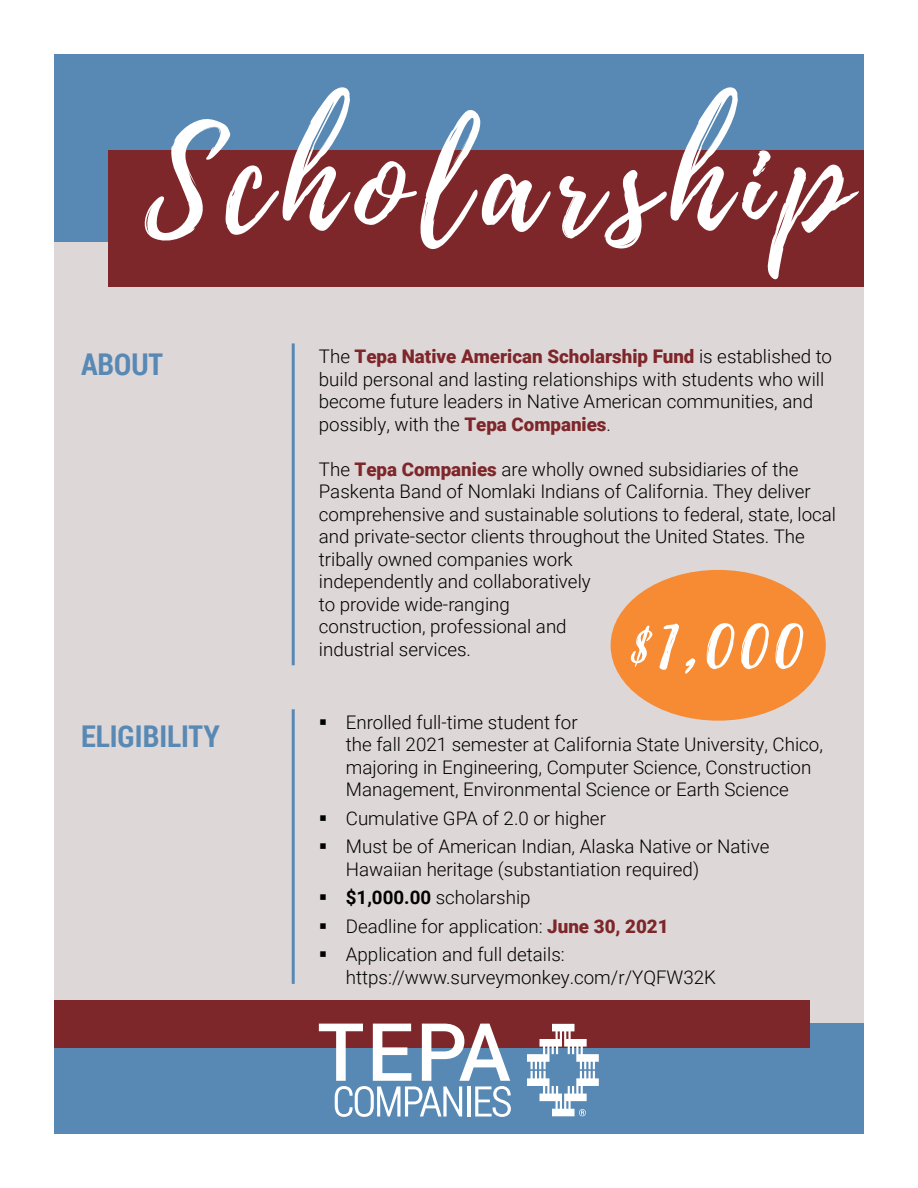
<style>
.page{position:relative;width:918px;height:1188px;background:#fff}
.page>*{position:absolute;margin:0;border:0;box-sizing:border-box;transform-origin:0 0}
.t1{font:135px "Playlist Script";letter-spacing:.1em;color:#fff}
.t2{font:72px "Playlist Script";color:#fff}
.t3{font:700 30px "Roboto Condensed";color:#5889b4}
.t4{font:300 18.75px/22.5px "Roboto";color:#000}
.s1{font-weight:900;color:#7e272a}
.s2{font-weight:700}
</style>
<div class="page">
<div style="left:54px;top:54px;width:810px;height:1080px;background:#ded7d8"></div>
<div style="left:54px;top:54px;width:810px;height:188px;background:#5889b4"></div>
<div style="left:108px;top:150px;width:756px;height:137px;background:#7e272a"></div>
<div style="left:54px;top:1024px;width:810px;height:110px;background:#5889b4"></div>
<div style="left:54px;top:1000px;width:756px;height:47px;background:#7e272a"></div>
<svg style="left:319px;top:1024px;width:192px;height:93px"></svg>
<svg style="left:527px;top:1024px;width:72px;height:92px"></svg>
<hr style="left:292px;top:343px;width:3px;height:322px;background:#5889b4">
<hr style="left:292px;top:709px;width:3px;height:275px;background:#5889b4">
<div style="left:611px;top:570px;width:215px;height:151px;background:#f68b33;border-radius:50%"></div>
<h1 class="t1" style="left:145px;top:87px;width:706px">Scholarship</h1>
<h3 class="t3" style="left:81px;top:343px;width:84px">ABOUT</h3>
<h3 class="t3" style="left:81px;top:715px;width:140px">ELIGIBILITY</h3>
<p class="t4" style="left:319px;top:344px;width:515px">The <span class="s1">Tepa Native American Scholarship Fund</span> is established to build personal and lasting relationships with students who will become future leaders in Native American communities, and possibly, with the <span class="s1">Tepa Companies</span>.</p>
<p class="t4" style="left:319px;top:457px;width:519px">The <span class="s1">Tepa Companies</span> are wholly owned subsidiaries of the Paskenta Band of Nomlaki Indians of California. They deliver comprehensive and sustainable solutions to federal, state, local and private-sector clients throughout the United States. The tribally owned companies work<br>independently and collaboratively<br>to provide wide-ranging<br>construction, professional and<br>industrial services.</p>
<h2 class="t2" style="left:629px;top:588px;width:175px">$1,000</h2>
<p class="t4" style="left:346px;top:710px;width:479px">Enrolled full-time student for<br>the fall 2021 semester at California State University, Chico, majoring in Engineering, Computer Science, Construction Management, Environmental Science or Earth Science</p>
<p class="t4" style="left:346px;top:803px;width:425px;line-height:28.5px">Cumulative GPA of 2.0 or higher<br>Must be of American Indian, Alaska Native or Native</p>
<p class="t4" style="left:346px;top:854px;width:355px;line-height:28.5px">Hawaiian heritage (substantiation required) <span class="s2">$1,000.00</span> scholarship<br>Deadline for application: <span class="s1">June 30, 2021<br></span>Application and full details:</p>
<p class="t4" style="left:346px;top:965px;width:372px">https://www.surveymonkey.com/r/YQFW32K</p>
</div>
